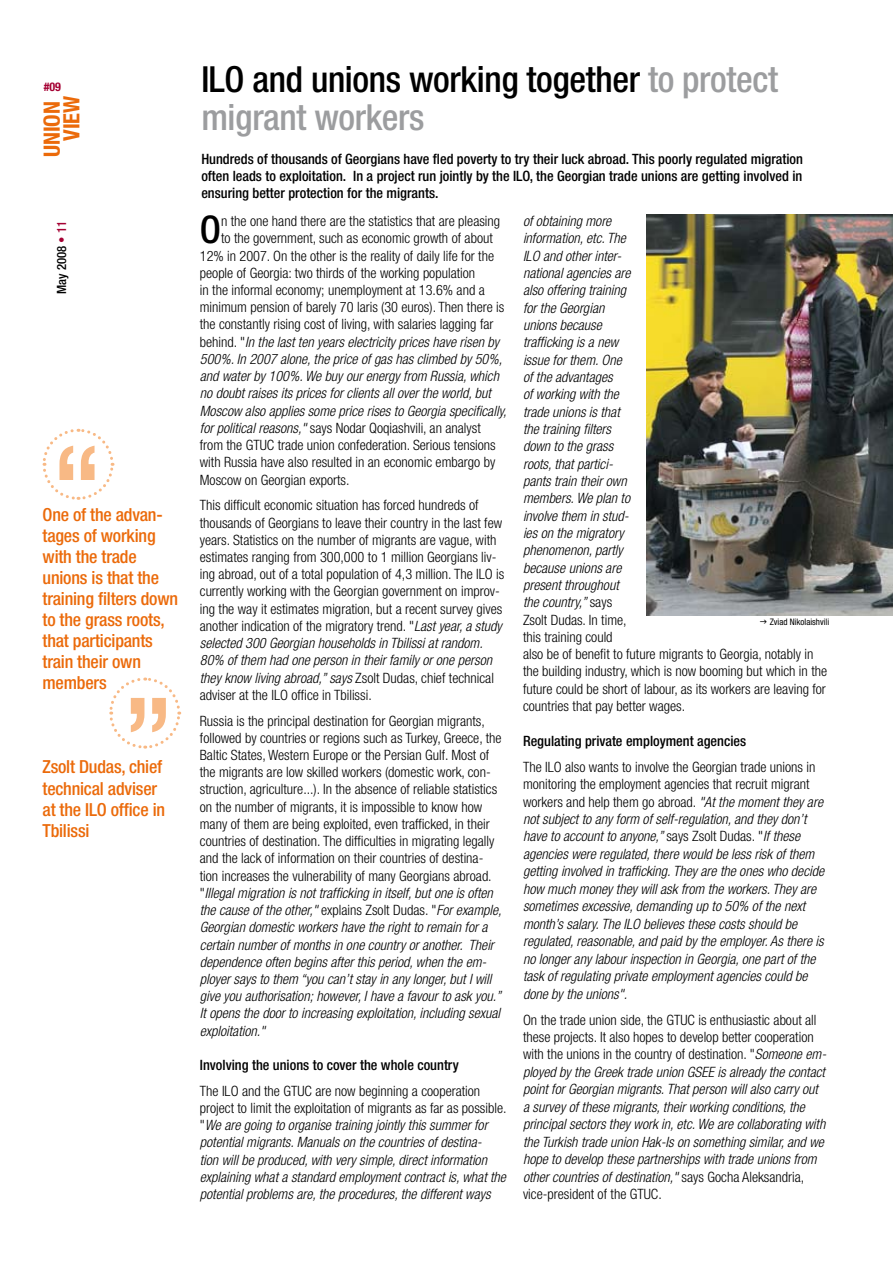
<style>
.page{position:relative;width:893px;height:1263px;background:#fff}
.page>*{position:absolute;margin:0;border:0;box-sizing:border-box;transform-origin:0 0}
.t1{font:500 condensed 120px "Helvetica Neue";color:#f8b985}
.t2{font:500 condensed 38.25px "Helvetica Neue";color:#000}
.t3{font:500 condensed 36px/37.5px "Helvetica Neue";letter-spacing:-.01em;color:#000}
.t4{font:700 condensed 22.5px/19.5px "Helvetica Neue";color:#eb6a0a;text-align:right}
.t5{font:500 condensed 18px/21px "Helvetica Neue";letter-spacing:-.01em;color:#eb6a0a}
.t6{font:300 condensed 14.25px/17.2px "Helvetica Neue";color:#000}
.t7{font:italic 300 condensed 14.25px/17.4px "Helvetica Neue";color:#000}
.t8{font:500 condensed 14.25px/17.1px "Helvetica Neue";color:#000;text-align:justify}
.t9{font:500 condensed 12.75px "Helvetica Neue";color:#000}
.t10{font:700 condensed 12px "Helvetica Neue";color:#a50133}
.t11{font:condensed 9px "Helvetica Neue";color:#000}
.s1{color:#a50133}
.s2{color:#9c9d9f}
.s3{font-style:normal}
.s4{font-style:italic}
</style>
<div class="page">
<img style="left:646px;top:215px;width:247px;height:400px">
<svg style="left:42px;top:428px;width:73px;height:72px"></svg>
<svg style="left:109px;top:677px;width:73px;height:72px"></svg>
<p class="t10" style="left:44px;top:79px;width:19px">#09</p>
<h3 class="t4" style="left:42px;top:157px;width:63px;rotate:-90deg">UNION<br>VIEW</h3>
<p class="t9" style="left:54px;top:294px;width:74px;rotate:-90deg">May 2008 <span class="s1">• 11</span></p>
<h1 class="t1" style="left:51px;top:417px;width:53px">“</h1>
<p class="t5" style="left:43px;top:504px;width:137px">One of the advan&shy;tages of working with the trade unions is that the training filters down to the grass roots, that participants train their own members</p>
<h1 class="t1" style="left:174px;top:761px;width:53px;rotate:-180deg">“</h1>
<p class="t5" style="left:43px;top:756px;width:124px">Zsolt Dudas, chief technical adviser at the ILO office in<br>Tbilissi</p>
<h3 class="t3" style="left:201px;top:60px;width:578px">ILO and unions working together <span class="s2">to protect migrant workers</span></h3>
<p class="t8" style="left:201px;top:150px;width:603px">Hundreds of thousands of Georgians have fled poverty to try their luck abroad. This poorly regulated migration often leads to exploitation. In a project run jointly by the ILO, the Georgian trade unions are getting involved in ensuring better protection for the migrants.</p>
<p class="t7" style="left:523px;top:212px;width:109px">of obtaining more information, etc. The<br>ILO and other inter&shy;national agencies are also offering training for the Georgian unions because trafficking is a new issue for them. One of the advantages<br>of working with the trade unions is that the training filters down to the grass roots, that partici&shy;pants train their own members. We plan to involve them in stud&shy;ies on the migratory phenomenon, partly because unions are present throughout the country,” <span class="s3">says<br>Zsolt Dudas. In time, this training could</span></p>
<h2 class="t2" style="left:200px;top:207px;width:23px">O</h2>
<p class="t6" style="left:221px;top:212px;width:281px">n the one hand there are the statistics that are pleasing</p>
<p class="t6" style="left:221px;top:230px;width:273px">to the government, such as economic growth of about</p>
<p class="t6" style="left:200px;top:247px;width:296px">12% in 2007. On the other is the reality of daily life for the</p>
<p class="t6" style="left:200px;top:264px;width:277px">people of Georgia: two thirds of the working population</p>
<p class="t6" style="left:200px;top:281px;width:286px">in the informal economy; unemployment at 13.6% and a</p>
<p class="t6" style="left:200px;top:298px;width:306px">minimum pension of barely 70 laris (30 euros). Then there is</p>
<p class="t6" style="left:200px;top:316px;width:295px">the constantly rising cost of living, with salaries lagging far</p>
<p class="t7" style="left:200px;top:333px;width:301px"><span class="s3">behind. "</span>In the last ten years electricity prices have risen by</p>
<p class="t7" style="left:200px;top:350px;width:304px">500%. In 2007 alone, the price of gas has climbed by 50%,</p>
<p class="t7" style="left:200px;top:367px;width:301px">and water by 100%. We buy our energy from Russia, which</p>
<p class="t7" style="left:200px;top:384px;width:293px">no doubt raises its prices for clients all over the world, but</p>
<p class="t7" style="left:200px;top:402px;width:308px">Moscow also applies some price rises to Georgia specifically,</p>
<p class="t6" style="left:200px;top:419px;width:282px"><span class="s4">for political reasons,"</span> says Nodar Qoqiashvili, an analyst</p>
<p class="t6" style="left:200px;top:436px;width:297px">from the GTUC trade union confederation. Serious tensions</p>
<p class="t6" style="left:200px;top:453px;width:297px">with Russia have also resulted in an economic embargo by</p>
<p class="t6" style="left:200px;top:471px;width:151px">Moscow on Georgian exports.</p>
<p class="t6" style="left:200px;top:496px;width:306px">This difficult economic situation has forced hundreds of thousands of Georgians to leave their country in the last few years. Statistics on the number of migrants are vague, with estimates ranging from 300,000 to 1 million Georgians liv&shy;ing abroad, out of a total population of 4,3 million. The ILO is currently working with the Georgian government on improv&shy;ing the way it estimates migration, but a recent survey gives another indication of the migratory trend. "<span class="s4">Last year, a study selected 300 Georgian households in Tbilissi at random.<br>80% of them had one person in their family or one person they know living abroad,” says</span> Zsolt Dudas, chief technical adviser at the ILO office in Tbilissi.</p>
<p class="t6" style="left:200px;top:712px;width:303px">Russia is the principal destination for Georgian migrants, followed by countries or regions such as Turkey, Greece, the Baltic States, Western Europe or the Persian Gulf. Most of the migrants are low skilled workers (domestic work, con&shy;struction, agriculture...). In the absence of reliable statistics on the number of migrants, it is impossible to know how many of them are being exploited, even trafficked, in their countries of destination. The difficulties in migrating legally and the lack of information on their countries of destina&shy;tion increases the vulnerability of many Georgians abroad. "<span class="s4">Illegal migration is not trafficking in itself, but one is often the cause of the other,"</span> explains Zsolt Dudas. "<span class="s4">For example, Georgian domestic workers have the right to remain for a certain number of months in one country or another. Their dependence often begins after this period, when the em&shy;ployer says to them “you can’t stay in any longer, but I will give you authorisation; however, I have a favour to ask you.” It opens the door to increasing exploitation, including sexual exploitation."</span></p>
<p class="t8" style="left:200px;top:1056px;width:260px">Involving the unions to cover the whole country</p>
<p class="t7" style="left:200px;top:1082px;width:308px"><span class="s3">The ILO and the GTUC are now beginning a cooperation project to limit the exploitation of migrants as far as possible. "</span>We are going to organise training jointly this summer for potential migrants. Manuals on the countries of destina-<br>tion will be produced, with very simple, direct information explaining what a standard employment contract is, what the potential problems are, the procedures, the different ways</p>
<p class="t11" style="left:770px;top:617px;width:61px">Zviad Nikolaishvili</p>
<p class="t6" style="left:523px;top:645px;width:306px">also be of benefit to future migrants to Georgia, notably in the building industry, which is now booming but which in the future could be short of labour, as its workers are leaving for countries that pay better wages.</p>
<p class="t8" style="left:523px;top:732px;width:225px">Regulating private employment agencies</p>
<p class="t7" style="left:523px;top:758px;width:303px"><span class="s3">The ILO also wants to involve the Georgian trade unions in monitoring the employment agencies that recruit migrant workers and help them go abroad.</span> "At the moment they are not subject to any form of self-regulation, and they don’t have to account to anyone,” <span class="s3">says Zsolt Dudas. "</span>If these agencies were regulated, there would be less risk of them getting involved in trafficking. They are the ones who decide how much money they will ask from the workers. They are sometimes excessive, demanding up to 50% of the next month’s salary. The ILO believes these costs should be regulated, reasonable, and paid by the employer. As there is no longer any labour inspection in Georgia, one part of the task of regulating private employment agencies could be done by the unions".</p>
<p class="t7" style="left:523px;top:1011px;width:305px"><span class="s3">On the trade union side, the GTUC is enthusiastic about all these projects. It also hopes to develop better cooperation with the unions in the country of destination. "</span>Someone em&shy;ployed by the Greek trade union GSEE is already the contact point for Georgian migrants. That person will also carry out a survey of these migrants, their working conditions, the principal sectors they work in, etc. We are collaborating with the Turkish trade union Hak-Is on something similar, and we hope to develop these partnerships with trade unions from other countries of destination," <span class="s3">says Gocha Aleksandria, vice-president of the GTUC.</span></p>
</div>
